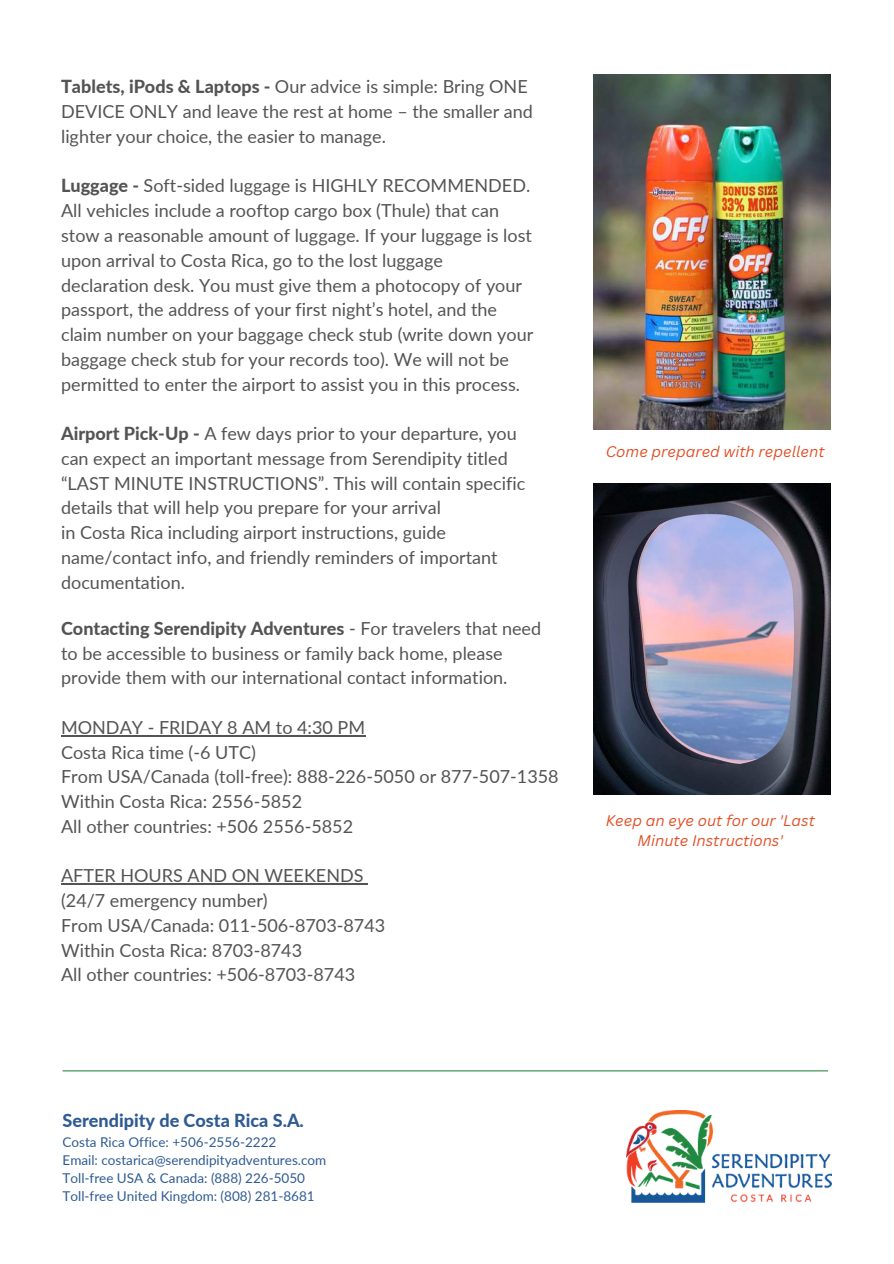
<style>
.page{position:relative;width:894px;height:1264px;background:#fff}
.page>*{position:absolute;margin:0;border:0;box-sizing:border-box;transform-origin:0 0}
.t1{font:18px/24.8px "Lato";color:#545454}
.t2{font:800 18px "Lato";color:#2f5b92}
.t3{font:italic 15px/20.2px "Canva Sans";color:#e25028;text-align:center}
.t4{font:13.5px/18px "Lato";color:#2f5b92}
.s1{font-weight:800}
</style>
<div class="page">
<hr style="left:63px;top:1070px;width:764px;height:1px;background:#32894a">
<img style="left:593px;top:74px;width:237px;height:355px">
<hr style="left:61px;top:735px;width:304px;height:1px;background:#545454">
<hr style="left:61px;top:883px;width:302px;height:1px;background:#545454">
<img style="left:593px;top:484px;width:237px;height:310px">
<img style="left:626px;top:1110px;width:205px;height:93px">
<p class="t1" style="left:61px;top:74px;width:473px"><span class="s1">Tablets, iPods &amp; Laptops -</span> Our advice is simple: Bring ONE<br>DEVICE ONLY and leave the rest at home – the smaller and lighter your choice, the easier to manage.</p>
<p class="t1" style="left:61px;top:173px;width:473px"><span class="s1">Luggage -</span> Soft-sided luggage is HIGHLY RECOMMENDED.<br>All vehicles include a rooftop cargo box (Thule) that can stow a reasonable amount of luggage. If your luggage is lost upon arrival to Costa Rica, go to the lost luggage declaration desk. You must give them a photocopy of your passport, the address of your first night’s hotel, and the claim number on your baggage check stub (write down your baggage check stub for your records too). We will not be permitted to enter the airport to assist you in this process.</p>
<p class="t1" style="left:61px;top:420px;width:465px"><span class="s1">Airport Pick-Up -</span> A few days prior to your departure, you can expect an important message from Serendipity titled “LAST MINUTE INSTRUCTIONS”. This will contain specific details that will help you prepare for your arrival<br>in Costa Rica including airport instructions, guide name/contact info, and friendly reminders of important documentation.</p>
<p class="t1" style="left:61px;top:615px;width:481px"><span class="s1">Contacting Serendipity Adventures</span> - For travelers that need to be accessible to business or family back home, please provide them with our international contact information.</p>
<p class="t1" style="left:61px;top:714px;width:499px">MONDAY - FRIDAY 8 AM to 4:30 PM<br>Costa Rica time (-6 UTC)<br>From USA/Canada (toll-free): 888-226-5050 or 877-507-1358<br>Within Costa Rica: 2556-5852<br>All other countries: +506 2556-5852</p>
<p class="t1" style="left:61px;top:862px;width:325px">AFTER HOURS AND ON WEEKENDS (24/7 emergency number)<br>From USA/Canada: 011-506-8703-8743<br>Within Costa Rica: 8703-8743<br>All other countries: +506-8703-8743</p>
<p class="t3" style="left:605px;top:441px;width:220px">Come prepared with repellent</p>
<p class="t3" style="left:605px;top:810px;width:210px">Keep an eye out for our 'Last<br>Minute Instructions'</p>
<p class="t2" style="left:63px;top:1107px;width:243px">Serendipity de Costa Rica S.A.</p>
<p class="t4" style="left:63px;top:1132px;width:265px">Costa Rica Office: +506-2556-2222<br>Email: costarica@serendipityadventures.com Toll-free USA &amp; Canada: (888) 226-5050<br>Toll-free United Kingdom: (808) 281-8681</p>
</div>
